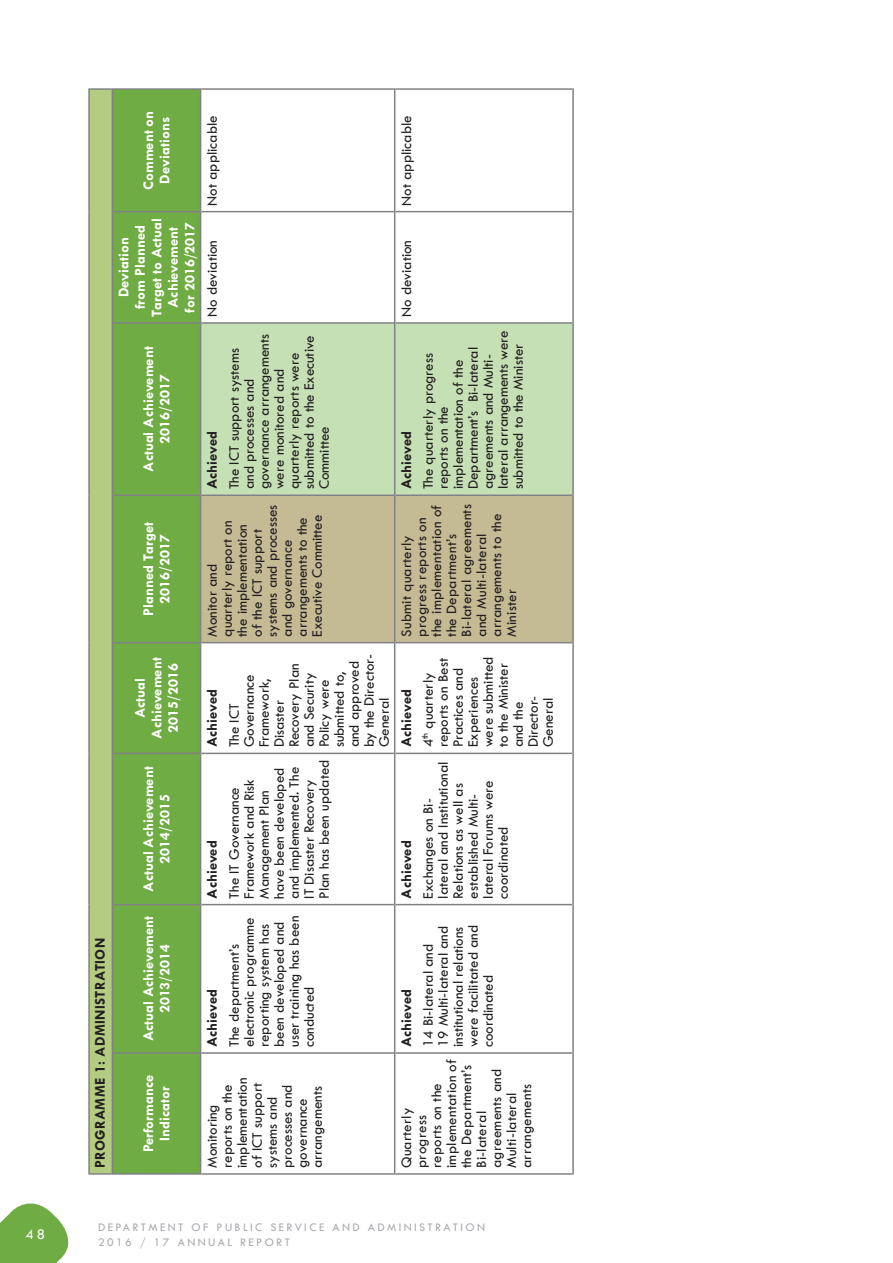
<style>
.page{position:relative;width:893px;height:1263px;background:#fff}
.page>*{position:absolute;margin:0;border:0;box-sizing:border-box;transform-origin:0 0}
.t1{font:15px/15px "Tw Cen";color:#231f20}
.t2{font:700 15px/16.5px "Tw Cen MT Std";color:#fff;text-align:center}
.t3{font:700 15px "Tw Cen MT Std";color:#231f20}
.t4{font:700 15px "Tw Cen MT Std";letter-spacing:.02em;color:#231f20}
.t5{font:15px "Tw Cen";color:#fff}
.t6{font:12px/15px "Tw Cen";letter-spacing:.2em;color:#a8a9ad}
</style>
<div class="page">
<div style="left:89px;top:89px;width:23px;height:1085px;background:#b3cc81"></div>
<div style="left:113px;top:90px;width:87px;height:1083px;background:#6fac44"></div>
<svg style="left:201px;top:90px;width:371px;height:1083px"></svg>
<div style="left:201px;top:496px;width:371px;height:146px;background:#c4bb95"></div>
<div style="left:201px;top:324px;width:371px;height:170px;background:#c5e0b4"></div>
<hr style="left:88px;top:1053px;width:2px;height:122px;background:#808285">
<hr style="left:90px;top:1173px;width:22px;height:2px;background:#808285">
<hr style="left:88px;top:905px;width:2px;height:148px;background:#808285">
<hr style="left:88px;top:753px;width:2px;height:152px;background:#808285">
<hr style="left:88px;top:643px;width:2px;height:110px;background:#808285">
<hr style="left:88px;top:495px;width:2px;height:148px;background:#808285">
<hr style="left:88px;top:323px;width:2px;height:172px;background:#808285">
<hr style="left:88px;top:212px;width:2px;height:111px;background:#808285">
<hr style="left:88px;top:88px;width:2px;height:124px;background:#808285">
<hr style="left:90px;top:88px;width:22px;height:2px;background:#808285">
<hr style="left:112px;top:1053px;width:1px;height:122px;background:#808285">
<hr style="left:113px;top:1173px;width:87px;height:2px;background:#808285">
<hr style="left:112px;top:905px;width:1px;height:148px;background:#808285">
<hr style="left:113px;top:1052px;width:87px;height:2px;background:#808285">
<hr style="left:112px;top:753px;width:1px;height:152px;background:#808285">
<hr style="left:113px;top:904px;width:87px;height:1px;background:#808285">
<hr style="left:112px;top:643px;width:1px;height:110px;background:#808285">
<hr style="left:113px;top:753px;width:87px;height:1px;background:#808285">
<hr style="left:112px;top:495px;width:1px;height:148px;background:#808285">
<hr style="left:113px;top:642px;width:87px;height:1px;background:#808285">
<hr style="left:112px;top:323px;width:1px;height:172px;background:#808285">
<hr style="left:113px;top:494px;width:87px;height:2px;background:#808285">
<hr style="left:112px;top:212px;width:1px;height:111px;background:#808285">
<hr style="left:113px;top:322px;width:87px;height:2px;background:#808285">
<hr style="left:112px;top:88px;width:1px;height:124px;background:#808285">
<hr style="left:113px;top:211px;width:87px;height:1px;background:#808285">
<hr style="left:113px;top:88px;width:87px;height:2px;background:#808285">
<hr style="left:200px;top:1053px;width:1px;height:122px;background:#808285">
<hr style="left:200px;top:905px;width:1px;height:148px;background:#808285">
<hr style="left:200px;top:753px;width:1px;height:152px;background:#808285">
<hr style="left:200px;top:643px;width:1px;height:110px;background:#808285">
<hr style="left:200px;top:495px;width:1px;height:148px;background:#808285">
<hr style="left:200px;top:323px;width:1px;height:172px;background:#808285">
<hr style="left:200px;top:212px;width:1px;height:111px;background:#808285">
<hr style="left:200px;top:88px;width:1px;height:124px;background:#808285">
<hr style="left:201px;top:1173px;width:193px;height:2px;background:#808285">
<hr style="left:201px;top:1052px;width:193px;height:2px;background:#808285">
<hr style="left:201px;top:904px;width:193px;height:1px;background:#808285">
<hr style="left:201px;top:753px;width:193px;height:1px;background:#808285">
<hr style="left:201px;top:642px;width:193px;height:1px;background:#808285">
<hr style="left:201px;top:494px;width:193px;height:2px;background:#808285">
<hr style="left:201px;top:322px;width:193px;height:2px;background:#808285">
<hr style="left:201px;top:211px;width:193px;height:1px;background:#808285">
<hr style="left:201px;top:88px;width:193px;height:2px;background:#808285">
<hr style="left:394px;top:1053px;width:1px;height:122px;background:#808285">
<hr style="left:395px;top:1173px;width:177px;height:2px;background:#808285">
<hr style="left:394px;top:905px;width:1px;height:148px;background:#808285">
<hr style="left:395px;top:1052px;width:177px;height:2px;background:#808285">
<hr style="left:394px;top:753px;width:1px;height:152px;background:#808285">
<hr style="left:395px;top:904px;width:177px;height:1px;background:#808285">
<hr style="left:394px;top:643px;width:1px;height:110px;background:#808285">
<hr style="left:395px;top:753px;width:177px;height:1px;background:#808285">
<hr style="left:394px;top:495px;width:1px;height:148px;background:#808285">
<hr style="left:395px;top:642px;width:177px;height:1px;background:#808285">
<hr style="left:394px;top:323px;width:1px;height:172px;background:#808285">
<hr style="left:395px;top:494px;width:177px;height:2px;background:#808285">
<hr style="left:394px;top:212px;width:1px;height:111px;background:#808285">
<hr style="left:395px;top:322px;width:177px;height:2px;background:#808285">
<hr style="left:394px;top:88px;width:1px;height:124px;background:#808285">
<hr style="left:395px;top:211px;width:177px;height:1px;background:#808285">
<hr style="left:395px;top:88px;width:177px;height:2px;background:#808285">
<hr style="left:572px;top:1053px;width:2px;height:122px;background:#808285">
<hr style="left:572px;top:905px;width:2px;height:148px;background:#808285">
<hr style="left:572px;top:753px;width:2px;height:152px;background:#808285">
<hr style="left:572px;top:643px;width:2px;height:110px;background:#808285">
<hr style="left:572px;top:495px;width:2px;height:148px;background:#808285">
<hr style="left:572px;top:323px;width:2px;height:172px;background:#808285">
<hr style="left:572px;top:212px;width:2px;height:111px;background:#808285">
<hr style="left:572px;top:88px;width:2px;height:124px;background:#808285">
<svg style="left:0;top:1203px;width:69px;height:60px"></svg>
<p class="t4" style="left:92px;top:1168px;width:232px;rotate:-90deg">PROGRAMME 1: ADMINISTRATION</p>
<p class="t2" style="left:140px;top:190px;width:81px;rotate:-90deg">Comment on<br>Deviations</p>
<p class="t2" style="left:115px;top:317px;width:100px;rotate:-90deg">Deviation<br>from Planned<br>Target to Actual<br>Achievement for 2016/2017</p>
<p class="t2" style="left:140px;top:472px;width:127px;rotate:-90deg">Actual Achievement<br>2016/2017</p>
<p class="t2" style="left:140px;top:616px;width:95px;rotate:-90deg">Planned Target<br>2016/2017</p>
<p class="t2" style="left:132px;top:738px;width:83px;rotate:-90deg">Actual<br>Achievement<br>2015/2016</p>
<p class="t2" style="left:140px;top:891px;width:127px;rotate:-90deg">Actual Achievement<br>2014/2015</p>
<p class="t2" style="left:140px;top:1041px;width:127px;rotate:-90deg">Actual Achievement<br>2013/2014</p>
<p class="t1" style="left:205px;top:206px;width:92px;rotate:-90deg">Not applicable</p>
<p class="t1" style="left:205px;top:317px;width:78px;rotate:-90deg">No deviation</p>
<p class="t3" style="left:204px;top:489px;width:60px;rotate:-90deg">Achieved</p>
<p class="t1" style="left:226px;top:489px;width:157px;rotate:-90deg">The ICT support systems and processes and governance arrangements were monitored and quarterly reports were submitted to the Executive<br>Committee</p>
<p class="t1" style="left:205px;top:637px;width:133px;rotate:-90deg">Monitor and quarterly report on the implementation<br>of the ICT support systems and processes and governance arrangements to the<br>Executive Committee</p>
<p class="t3" style="left:204px;top:747px;width:60px;rotate:-90deg">Achieved</p>
<p class="t3" style="left:204px;top:898px;width:60px;rotate:-90deg">Achieved</p>
<p class="t3" style="left:204px;top:1047px;width:60px;rotate:-90deg">Achieved</p>
<p class="t1" style="left:226px;top:747px;width:95px;rotate:-90deg">The ICT<br>Governance<br>Framework,<br>Disaster<br>Recovery Plan and Security<br>Policy were submitted to, and approved by the Director-<br>General</p>
<p class="t1" style="left:226px;top:898px;width:141px;rotate:-90deg">The IT Governance<br>Framework and Risk<br>Management Plan have been developed and implemented. The<br>IT Disaster Recovery<br>Plan has been updated</p>
<p class="t1" style="left:226px;top:1047px;width:133px;rotate:-90deg">The department’s electronic programme reporting system has been developed and user training has been conducted</p>
<p class="t2" style="left:140px;top:1152px;width:79px;rotate:-90deg">Performance<br>Indicator</p>
<p class="t1" style="left:205px;top:1168px;width:92px;rotate:-90deg">Monitoring reports on the implementation of ICT support systems and processes and governance arrangements</p>
<p class="t1" style="left:399px;top:206px;width:92px;rotate:-90deg">Not applicable</p>
<p class="t1" style="left:399px;top:317px;width:78px;rotate:-90deg">No deviation</p>
<p class="t3" style="left:398px;top:489px;width:60px;rotate:-90deg">Achieved</p>
<p class="t1" style="left:420px;top:489px;width:161px;rotate:-90deg">The quarterly progress reports on the implementation of the<br>Department’s Bi-lateral agreements and Multi&shy;lateral arrangements were submitted to the Minister</p>
<p class="t1" style="left:399px;top:637px;width:134px;rotate:-90deg">Submit quarterly progress reports on the implementation of the Department’s<br>Bi-lateral agreements and Multi-lateral arrangements to the<br>Minister</p>
<p class="t3" style="left:398px;top:747px;width:60px;rotate:-90deg">Achieved</p>
<p class="t3" style="left:398px;top:899px;width:60px;rotate:-90deg">Achieved</p>
<p class="t3" style="left:398px;top:1047px;width:60px;rotate:-90deg">Achieved</p>
<p class="t1" style="left:420px;top:747px;width:92px;rotate:-90deg">4<sup>th</sup> quarterly reports on Best<br>Practices and<br>Experiences were submitted to the Minister and the<br>Director-<br>General</p>
<p class="t1" style="left:420px;top:899px;width:138px;rotate:-90deg">Exchanges on Bi&shy;lateral and Institutional<br>Relations as well as established Multi&shy;lateral Forums were coordinated</p>
<p class="t1" style="left:420px;top:1047px;width:124px;rotate:-90deg">14 Bi-lateral and<br>19 Multi-lateral and institutional relations were facilitated and coordinated</p>
<p class="t1" style="left:399px;top:1168px;width:110px;rotate:-90deg">Quarterly progress<br>reports on the implementation of the Department’s<br>Bi-lateral agreements and<br>Multi-lateral arrangements</p>
<p class="t5" style="left:26px;top:1225px;width:21px">48</p>
<p class="t6" style="left:98px;top:1220px;width:388px">DEPARTMENT OF PUBLIC SERVICE AND ADMINISTRATION<br>2016 / 17 ANNUAL REPORT</p>
</div>
